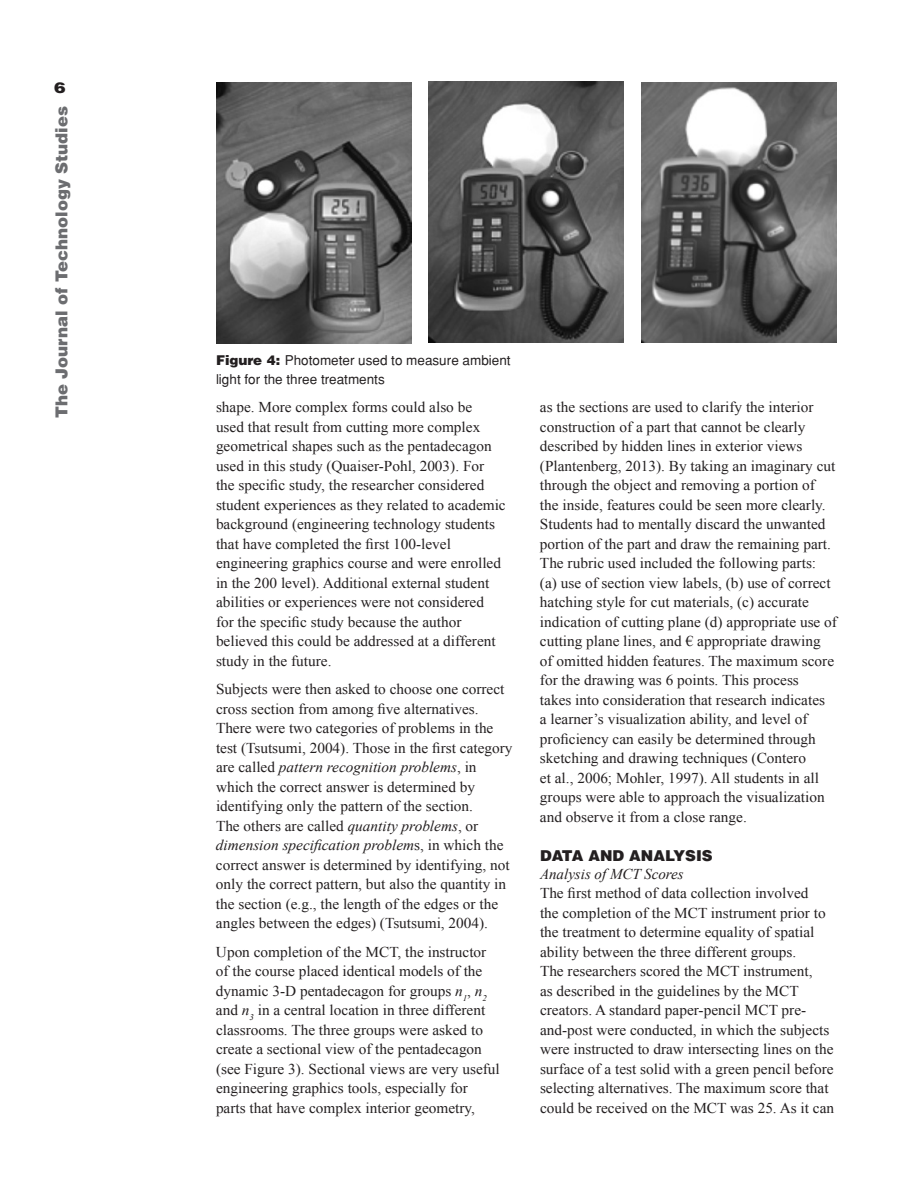
<style>
.page{position:relative;width:918px;height:1188px;background:#fff}
.page>*{position:absolute;margin:0;border:0;box-sizing:border-box;transform-origin:0 0}
.t1{font:900 16.5px "Helvetica";color:#6c6d70}
.t2{font:15px/19.5px "Times New Roman";color:#231f20}
.t3{font:italic 15px/18px "Times New Roman";color:#231f20}
.t4{font:900 15px "Helvetica";color:#231f20;scale:1.15 1}
.t5{font:13.5px/18.8px "Helvetica";color:#231f20}
.s1{font-weight:900}
.s2{font-style:italic}
.s3{font-family:"Helvetica";font-weight:900;font-style:normal}
</style>
<div class="page">
<img style="left:429px;top:82px;width:194px;height:261px">
<img style="left:216px;top:83px;width:196px;height:261px">
<img style="left:641px;top:82px;width:196px;height:260px">
<p class="t4" style="left:54px;top:78px;width:12px">6</p>
<p class="t1" style="left:51px;top:418px;width:313px;rotate:-90deg">The Journal of Technology Studies</p>
<p class="t5" style="left:216px;top:351px;width:296px"><span class="s1">Figure 4:</span> Photometer used to measure ambient light for the three treatments</p>
<p class="t2" style="left:216px;top:397px;width:291px">shape. More complex forms could also be<br>used that result from cutting more complex geometrical shapes such as the pentadecagon used in this study (Quaiser-Pohl, 2003). For the specific study, the researcher considered student experiences as they related to academic background (engineering technology students that have completed the first 100-level engineering graphics course and were enrolled in the 200 level). Additional external student abilities or experiences were not considered<br>for the specific study because the author believed this could be addressed at a different study in the future.</p>
<p class="t2" style="left:216px;top:679px;width:298px">Subjects were then asked to choose one correct cross section from among five alternatives.<br>There were two categories of problems in the test (Tsutsumi, 2004). Those in the first category are called <span class="s2">pattern recognition problems</span>, in which the correct answer is determined by identifying only the pattern of the section.<br>The others are called <span class="s2">quantity problems</span>, or <span class="s2">dimension specification problem</span>s, in which the correct answer is determined by identifying, not only the correct pattern, but also the quantity in the section (e.g., the length of the edges or the angles between the edges) (Tsutsumi, 2004).</p>
<p class="t2" style="left:216px;top:942px;width:285px">Upon completion of the MCT, the instructor of the course placed identical models of the dynamic 3-D pentadecagon for groups <span class="s2">n</span><sub>1</sub>, <span class="s2">n</span><sub>2 </sub>and <span class="s2">n</span><sub>3</sub> in a central location in three different classrooms. The three groups were asked to create a sectional view of the pentadecagon (see Figure 3). Sectional views are very useful engineering graphics tools, especially for parts that have complex interior geometry,</p>
<p class="t2" style="left:540px;top:397px;width:299px">as the sections are used to clarify the interior construction of a part that cannot be clearly described by hidden lines in exterior views (Plantenberg, 2013). By taking an imaginary cut through the object and removing a portion of the inside, features could be seen more clearly.<br>Students had to mentally discard the unwanted portion of the part and draw the remaining part.<br>The rubric used included the following parts:<br>(a) use of section view labels, (b) use of correct hatching style for cut materials, (c) accurate indication of cutting plane (d) appropriate use of cutting plane lines, and € appropriate drawing of omitted hidden features. The maximum score for the drawing was 6 points. This process<br>takes into consideration that research indicates<br>a learner’s visualization ability, and level of proficiency can easily be determined through sketching and drawing techniques (Contero<br>et al., 2006; Mohler, 1997). All students in all groups were able to approach the visualization and observe it from a close range.</p>
<p class="t3" style="left:540px;top:846px;width:174px"><span class="s3">DATA AND ANALYSIS<br></span>Analysis of MCT Scores</p>
<p class="t2" style="left:540px;top:883px;width:296px">The first method of data collection involved<br>the completion of the MCT instrument prior to the treatment to determine equality of spatial ability between the three different groups.<br>The researchers scored the MCT instrument,<br>as described in the guidelines by the MCT creators. A standard paper-pencil MCT pre&shy;and-post were conducted, in which the subjects were instructed to draw intersecting lines on the surface of a test solid with a green pencil before selecting alternatives. The maximum score that could be received on the MCT was 25. As it can</p>
</div>
